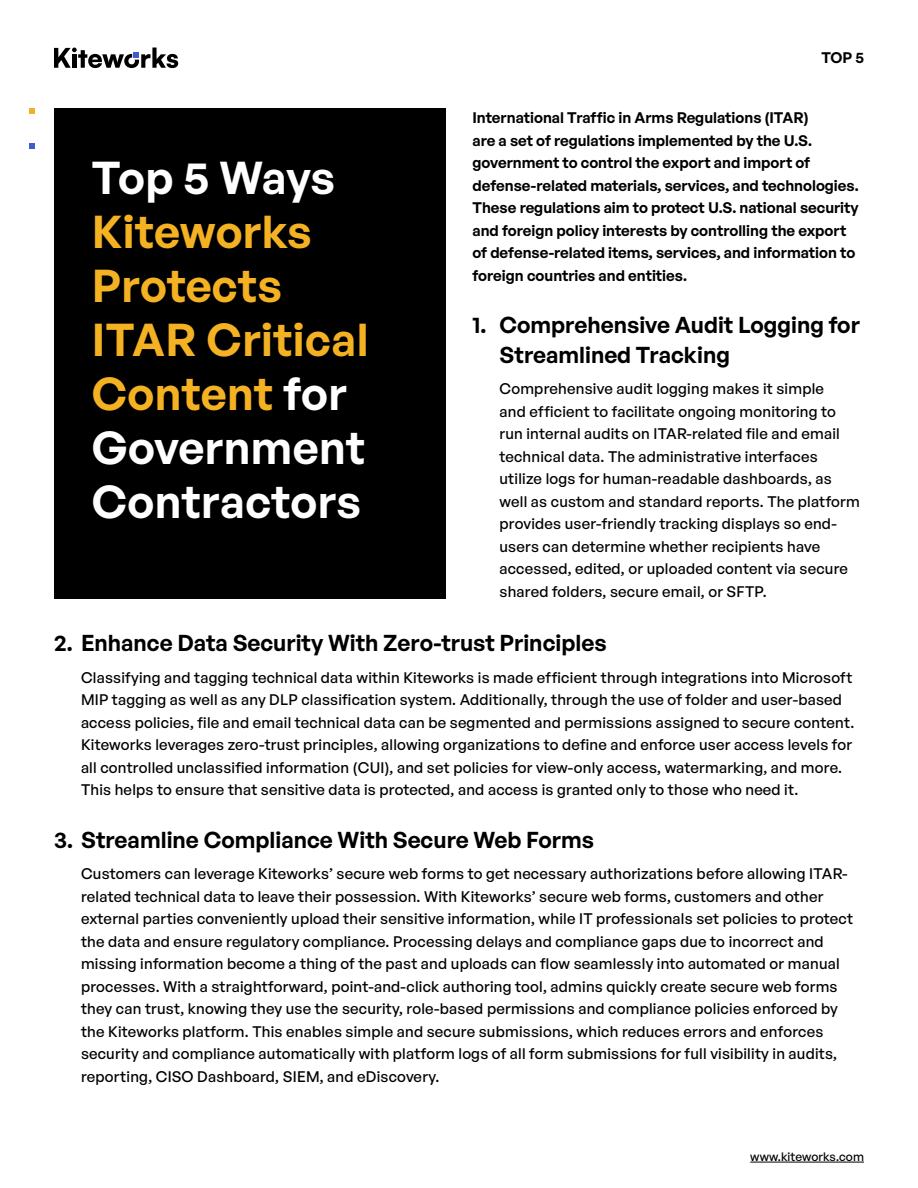
<style>
.page{position:relative;width:918px;height:1188px;background:#fff}
.page>*{position:absolute;margin:0;border:0;box-sizing:border-box;transform-origin:0 0}
.t1{font:600 45px/54px "General Sans";letter-spacing:.01em;color:#f4b223}
.t2{font:600 45px "General Sans";letter-spacing:-.01em;color:#fff}
.t3{font:600 22.5px/30px "General Sans";color:#000}
.t4{font:500 15px/22.5px "General Sans";letter-spacing:.015em;color:#000}
.t5{font:600 15px/22.5px "General Sans";color:#000}
.t6{font:500 12px "General Sans";letter-spacing:.01em;color:#000}
.s1{color:#fff}
</style>
<div class="page">
<div style="left:54px;top:108px;width:392px;height:490px;background:#000"></div>
<svg style="left:54px;top:48px;width:124px;height:20px"></svg>
<hr style="left:750px;top:1162px;width:114px;height:1px;background:#000">
<svg style="left:29px;top:108px;width:6px;height:6px"></svg>
<svg style="left:29px;top:143px;width:6px;height:6px"></svg>
<p class="t5" style="left:822px;top:46px;width:44px">TOP 5</p>
<p class="t5" style="left:472px;top:106px;width:388px">International Traffic in Arms Regulations (ITAR)<br>are a set of regulations implemented by the U.S. government to control the export and import of defense-related materials, services, and technologies.<br>These regulations aim to protect U.S. national security and foreign policy interests by controlling the export of defense-related items, services, and information to foreign countries and entities.</p>
<h2 class="t3" style="left:500px;top:309px;width:362px;text-indent:-27px">1. Comprehensive Audit Logging for<br>Streamlined Tracking</h2>
<p class="t4" style="left:500px;top:377px;width:362px">Comprehensive audit logging makes it simple<br>and efficient to facilitate ongoing monitoring to run internal audits on ITAR-related file and email technical data. The administrative interfaces utilize logs for human-readable dashboards, as well as custom and standard reports. The platform provides user-friendly tracking displays so end&shy;users can determine whether recipients have accessed, edited, or uploaded content via secure shared folders, secure email, or SFTP.</p>
<h2 class="t3" style="left:54px;top:628px;width:554px">2. Enhance Data Security With Zero-trust Principles</h2>
<p class="t4" style="left:81px;top:666px;width:775px">Classifying and tagging technical data within Kiteworks is made efficient through integrations into Microsoft MIP tagging as well as any DLP classification system. Additionally, through the use of folder and user-based access policies, file and email technical data can be segmented and permissions assigned to secure content.<br>Kiteworks leverages zero-trust principles, allowing organizations to define and enforce user access levels for all controlled unclassified information (CUI), and set policies for view-only access, watermarking, and more.<br>This helps to ensure that sensitive data is protected, and access is granted only to those who need it.</p>
<h2 class="t3" style="left:54px;top:824px;width:542px">3. Streamline Compliance With Secure Web Forms</h2>
<p class="t4" style="left:81px;top:862px;width:774px">Customers can leverage Kiteworks’ secure web forms to get necessary authorizations before allowing ITAR&shy;related technical data to leave their possession. With Kiteworks’ secure web forms, customers and other external parties conveniently upload their sensitive information, while IT professionals set policies to protect the data and ensure regulatory compliance. Processing delays and compliance gaps due to incorrect and missing information become a thing of the past and uploads can flow seamlessly into automated or manual processes. With a straightforward, point-and-click authoring tool, admins quickly create secure web forms they can trust, knowing they use the security, role-based permissions and compliance policies enforced by the Kiteworks platform. This enables simple and secure submissions, which reduces errors and enforces security and compliance automatically with platform logs of all form submissions for full visibility in audits, reporting, CISO Dashboard, SIEM, and eDiscovery.</p>
<h1 class="t2" style="left:92px;top:149px;width:245px">Top 5 Ways</h1>
<h1 class="t1" style="left:92px;top:204px;width:278px">Kiteworks<br>Protects<br>ITAR Critical<br>Content <span class="s1">for<br>Government<br>Contractors</span></h1>
<p class="t6" style="left:750px;top:1149px;width:115px">www.kiteworks.com</p>
</div>
